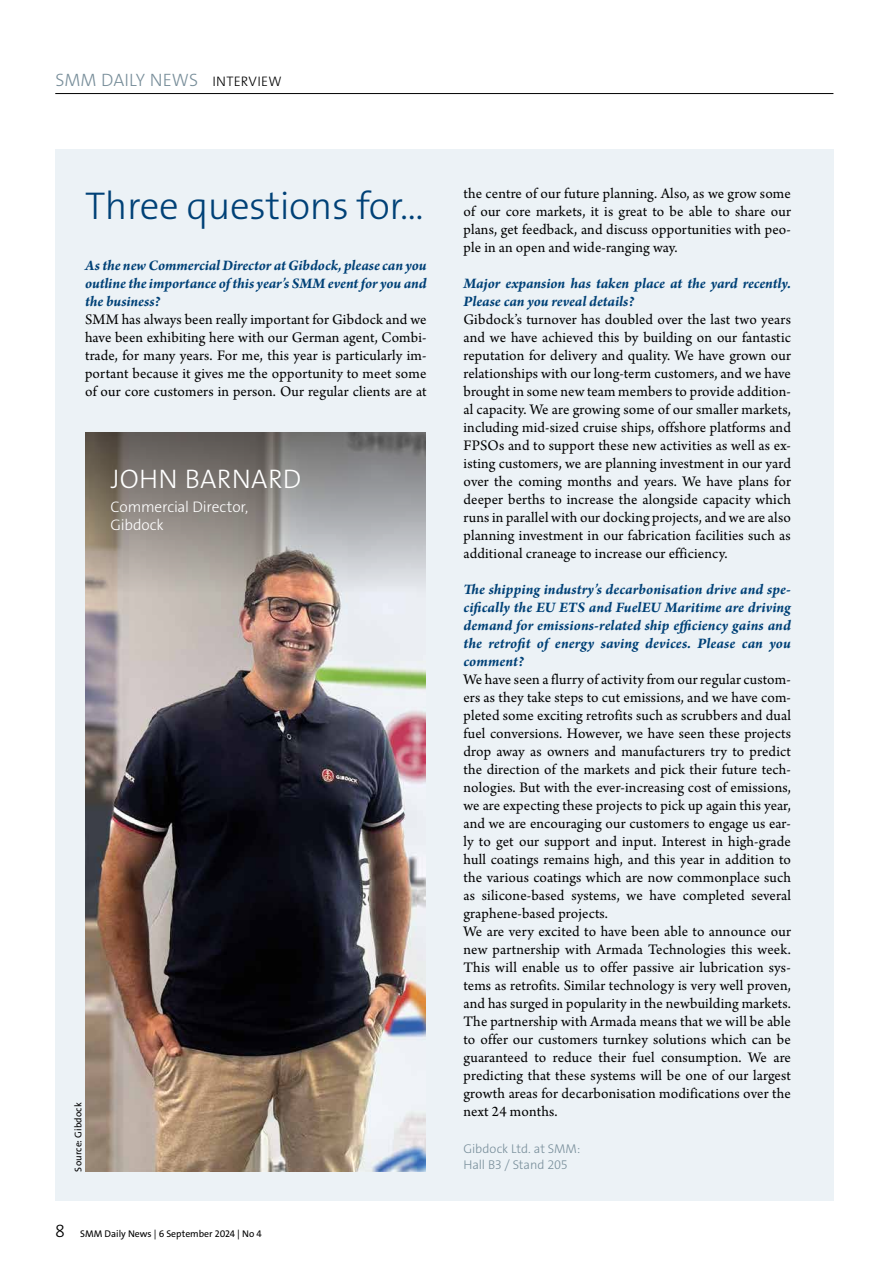
<style>
.page{position:relative;width:893px;height:1263px;background:#fff}
.page>*{position:absolute;margin:0;border:0;box-sizing:border-box;transform-origin:0 0}
.t1{font:300 39px "The Sans Os F";letter-spacing:-.01em;color:#004177}
.t2{font:300 27px "The Sans Os F";letter-spacing:.01em;color:#fff}
.t3{font:300 18px "The Sans Os F";color:#788e9a}
.t4{font:15.3px/18px "Arno Pro";letter-spacing:.01em;color:#000;text-align:justify}
.t5{font:italic 700 15.3px/18px "Arno Pro";color:#004177;text-align:justify}
.t6{font:300 15.3px/18px "The Sans Os F";letter-spacing:-.01em;color:#fff}
.t7{font:300 12.75px/16.5px "The Sans Os F";letter-spacing:-.005em;color:#788e9a}
.t8{font:9.75px "The Sans Os F";color:#000}
.s1{font-size:13.8px;color:#000}
.s2{font-weight:300;font-size:18px}
</style>
<div class="page">
<hr style="left:55px;top:93px;width:778px;height:1px;background:#000">
<div style="left:55px;top:149px;width:778px;height:1052px;background:#ecf2f6"></div>
<img style="left:85px;top:594px;width:340px;height:577px">
<svg style="left:85px;top:432px;width:340px;height:162px;background:#95908c"></svg>
<p class="t3" style="left:55px;top:68px;width:228px">SMM DAILY NEWS <span class="s1">INTERVIEW</span></p>
<h1 class="t1" style="left:85px;top:180px;width:340px">Three questions for...</h1>
<p class="t5" style="left:85px;top:257px;width:343px">As the new Commercial Director at Gibdock, please can you outline the importance of this year’s SMM event for you and the business?</p>
<p class="t4" style="left:85px;top:311px;width:343px">SMM has always been really important for Gibdock and we have been exhibiting here with our German agent, Combi&shy;trade, for many years. For me, this year is particularly im&shy;portant because it gives me the opportunity to meet some of our core customers in person. Our regular clients are at</p>
<h2 class="t2" style="left:111px;top:462px;width:192px">JOHN BARNARD</h2>
<p class="t6" style="left:111px;top:498px;width:139px">Commercial Director,<br>Gibdock</p>
<p class="t8" style="left:72px;top:1171px;width:71px;rotate:-90deg">Source: Gibdock</p>
<p class="t8" style="left:55px;top:1228px;width:208px"><span class="s2">8</span> SMM Daily News | 6 September 2024 | No 4</p>
<p class="t4" style="left:463px;top:185px;width:329px">the centre of our future planning. Also, as we grow some of our core markets, it is great to be able to share our plans, get feedback, and discuss opportunities with peo&shy;ple in an open and wide-ranging way.</p>
<p class="t5" style="left:463px;top:275px;width:329px">Major expansion has taken place at the yard recently.<br>Please can you reveal details?</p>
<p class="t4" style="left:463px;top:311px;width:329px">Gibdock’s turnover has doubled over the last two years and we have achieved this by building on our fantastic reputation for delivery and quality. We have grown our relationships with our long-term customers, and we have brought in some new team members to provide addition&shy;al capacity. We are growing some of our smaller markets, including mid-sized cruise ships, offshore platforms and FPSOs and to support these new activities as well as ex&shy;isting customers, we are planning investment in our yard over the coming months and years. We have plans for deeper berths to increase the alongside capacity which runs in parallel with our docking projects, and we are also planning investment in our fabrication facilities such as additional craneage to increase our efficiency.</p>
<p class="t5" style="left:463px;top:581px;width:329px">The shipping industry’s decarbonisation drive and spe&shy;cifically the EU ETS and FuelEU Maritime are driving demand for emissions-related ship efficiency gains and the retrofit of energy saving devices. Please can you comment?</p>
<p class="t4" style="left:463px;top:671px;width:329px;text-align:left">We have seen a flurry of activity from our regular custom&shy;ers as they take steps to cut emissions, and we have com&shy;pleted some exciting retrofits such as scrubbers and dual fuel conversions. However, we have seen these projects drop away as owners and manufacturers try to predict the direction of the markets and pick their future tech&shy;nologies. But with the ever-increasing cost of emissions, we are expecting these projects to pick up again this year, and we are encouraging our customers to engage us ear&shy;ly to get our support and input. Interest in high-grade hull coatings remains high, and this year in addition to the various coatings which are now commonplace such as silicone-based systems, we have completed several graphene-based projects.<br>We are very excited to have been able to announce our new partnership with Armada Technologies this week.<br>This will enable us to offer passive air lubrication sys&shy;tems as retrofits. Similar technology is very well proven, and has surged in popularity in the newbuilding markets.<br>The partnership with Armada means that we will be able to offer our customers turnkey solutions which can be guaranteed to reduce their fuel consumption. We are predicting that these systems will be one of our largest growth areas for decarbonisation modifications over the next 24 months.</p>
<p class="t7" style="left:463px;top:1140px;width:118px">Gibdock Ltd. at SMM:<br>Hall B3 / Stand 205</p>
</div>
